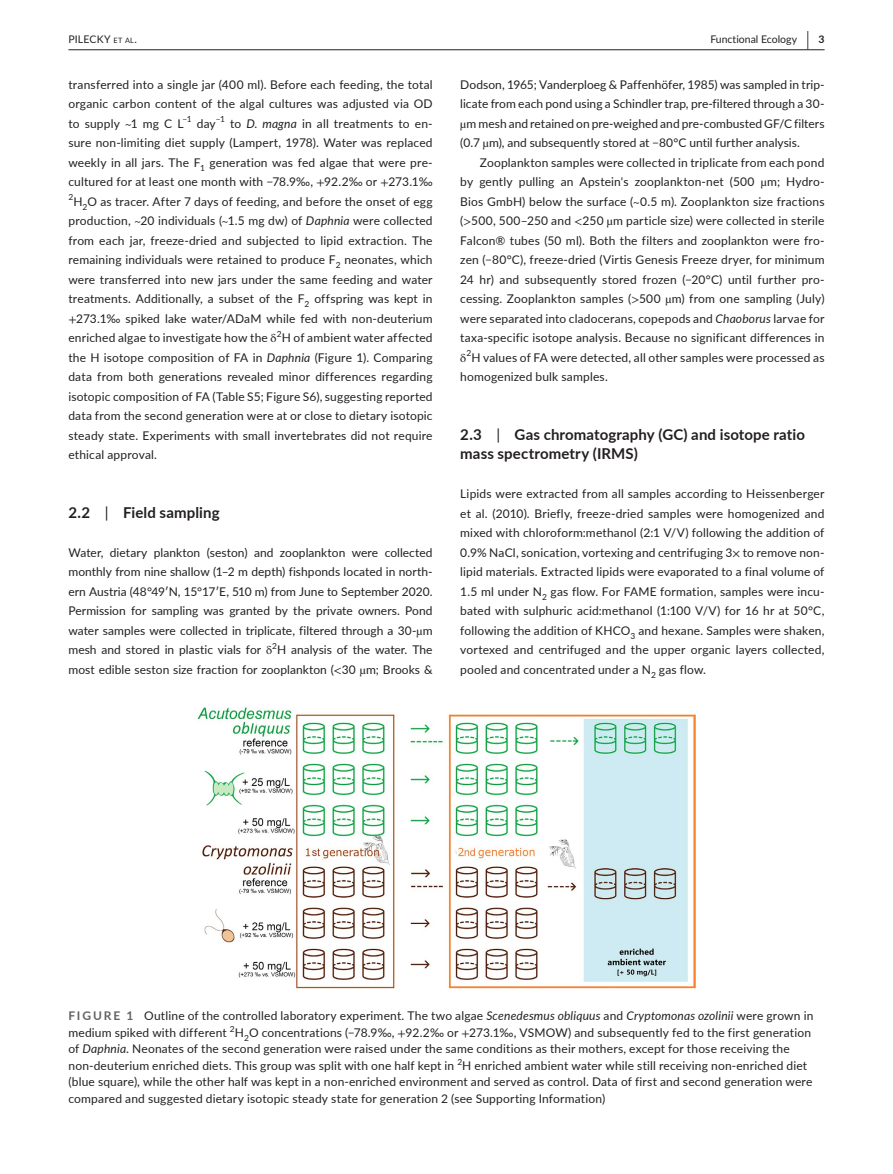
<style>
.page{position:relative;width:893px;height:1174px;background:#fff}
.page>*{position:absolute;margin:0;border:0;box-sizing:border-box;transform-origin:0 0}
.t1{font:700 15px/19.5px "Lato";letter-spacing:.01em;color:#231f20}
.t2{font:12px/19.5px "Lato";letter-spacing:.015em;color:#231f20;text-align:justify}
.t3{font:10.5px "Lato";color:#231f20}
.t4{font:10.5px "Lato";letter-spacing:.015em;color:#231f20}
.t5{font:8.4px "Lato";color:#231f20}
.s1{font-size:7.35px}
.s2{font-weight:700;font-size:19.5px}
.s3{font-weight:700}
.s4{font-family:"STIX"}
.s5{font-style:italic}
.s6{font-weight:400}
.s7{font-weight:700;color:#636366}
</style>
<div class="page">
<hr style="left:68px;top:49px;width:756px;height:1px;background:#231f20">
<img style="left:198px;top:707px;width:497px;height:281px">
<p class="t4" style="left:68px;top:31px;width:70px">PILECKY <span class="s1">et al</span>.</p>
<p class="t3" style="left:710px;top:31px;width:116px">Functional Ecology <span class="s2">|</span> <span class="s3">3</span></p>
<p class="t2" style="left:68px;top:74px;width:366px">transferred into a single jar (400 ml). Before each feeding, the total organic carbon content of the algal cultures was adjusted via OD to supply <span class="s4">~</span>1 mg C L<sup>−1</sup> day<sup>−1</sup> to <span class="s5">D. magna</span> in all treatments to en&shy;sure non-limiting diet supply (Lampert, 1978). Water was replaced weekly in all jars. The F<sub>1</sub> generation was fed algae that were pre&shy;cultured for at least one month with −78.9‰, <span class="s4">+</span>92.2‰ or <span class="s4">+</span>273.1‰ <sup>2</sup>H<sub>2</sub>O as tracer. After 7 days of feeding, and before the onset of egg production, <span class="s4">~</span>20 individuals (<span class="s4">~</span>1.5 mg dw) of <span class="s5">Daphnia</span> were collected from each jar, freeze-dried and subjected to lipid extraction. The remaining individuals were retained to produce F<sub>2</sub> neonates, which were transferred into new jars under the same feeding and water treatments. Additionally, a subset of the F<sub>2</sub> offspring was kept in <span class="s4">+</span>273.1‰ spiked lake water/ADaM while fed with non-deuterium enriched algae to investigate how the <span class="s4">δ</span><sup>2</sup>H of ambient water affected the H isotope composition of FA in <span class="s5">Daphnia</span> (Figure 1). Comparing data from both generations revealed minor differences regarding isotopic composition of FA (Table S5; Figure S6), suggesting reported data from the second generation were at or close to dietary isotopic steady state. Experiments with small invertebrates did not require ethical approval.</p>
<p class="t2" style="left:460px;top:74px;width:366px">Dodson, 1965; Vanderploeg &amp; Paffenhöfer, 1985) was sampled in trip&shy;licate from each pond using a Schindler trap, pre-filtered through a 30- <span class="s4">µ</span>m mesh and retained on pre-weighed and pre-combusted GF/C filters (0.7 <span class="s4">µ</span>m), and subsequently stored at −80°C until further analysis.</p>
<p class="t2" style="left:460px;top:152px;width:366px;text-indent:20px">Zooplankton samples were collected in triplicate from each pond by gently pulling an Apstein's zooplankton-net (500 <span class="s4">µ</span>m; Hydro-Bios GmbH) below the surface (<span class="s4">~</span>0.5 m). Zooplankton size fractions (<span class="s4">&gt;</span>500, 500–250 and <span class="s4">&lt;</span>250 <span class="s4">µ</span>m particle size) were collected in sterile Falcon® tubes (50 ml). Both the filters and zooplankton were fro&shy;zen (−80°C), freeze-dried (Virtis Genesis Freeze dryer, for minimum 24 hr) and subsequently stored frozen (−20°C) until further pro&shy;cessing. Zooplankton samples (<span class="s4">&gt;</span>500 <span class="s4">µ</span>m) from one sampling (July) were separated into cladocerans, copepods and <span class="s5">Chaoborus</span> larvae for taxa-specific isotope analysis. Because no significant differences in <span class="s4">δ</span><sup>2</sup>H values of FA were detected, all other samples were processed as homogenized bulk samples.</p>
<p class="t1" style="left:460px;top:424px;width:346px">2.3 <span class="s6">|</span> Gas chromatography (GC) and isotope ratio mass spectrometry (IRMS)</p>
<p class="t2" style="left:460px;top:483px;width:366px">Lipids were extracted from all samples according to Heissenberger et al. (2010). Briefly, freeze-dried samples were homogenized and mixed with chloroform:methanol (2:1 V/V) following the addition of 0.9% NaCl, sonication, vortexing and centrifuging 3<span class="s4">×</span> to remove non&shy;lipid materials. Extracted lipids were evaporated to a final volume of 1.5 ml under N<sub>2</sub> gas flow. For FAME formation, samples were incu&shy;bated with sulphuric acid:methanol (1:100 V/V) for 16 hr at 50°C, following the addition of KHCO<sub>3</sub> and hexane. Samples were shaken, vortexed and centrifuged and the upper organic layers collected, pooled and concentrated under a N<sub>2</sub> gas flow.</p>
<p class="t1" style="left:68px;top:502px;width:153px">2.2 <span class="s6">|</span> Field sampling</p>
<p class="t2" style="left:68px;top:542px;width:366px">Water, dietary plankton (seston) and zooplankton were collected monthly from nine shallow (1–2 m depth) fishponds located in north&shy;ern Austria (48°49′N, 15°17′E, 510 m) from June to September 2020.<br>Permission for sampling was granted by the private owners. Pond water samples were collected in triplicate, filtered through a 30-<span class="s4">µ</span>m mesh and stored in plastic vials for <span class="s4">δ</span> H analysis of the water. The</p>
<p class="t5" style="left:272px;top:640px;width:6px">2</p>
<p class="t2" style="left:68px;top:659px;width:366px">most edible seston size fraction for zooplankton (<span class="s4">&lt;</span>30 <span class="s4">µ</span>m; Brooks &amp;</p>
<p class="t2" style="left:68px;top:1007px;width:746px;line-height:16.5px;text-align:left"><span class="s7">FIGURE 1</span> Outline of the controlled laboratory experiment. The two algae <span class="s5">Scenedesmus obliquus</span> and <span class="s5">Cryptomonas ozolinii</span> were grown in medium spiked with different <sup>2</sup>H<sub>2</sub>O concentrations (−78.9‰, <span class="s4">+</span>92.2‰ or <span class="s4">+</span>273.1‰, VSMOW) and subsequently fed to the first generation of <span class="s5">Daphnia</span>. Neonates of the second generation were raised under the same conditions as their mothers, except for those receiving the non-deuterium enriched diets. This group was split with one half kept in <sup>2</sup>H enriched ambient water while still receiving non-enriched diet (blue square), while the other half was kept in a non-enriched environment and served as control. Data of first and second generation were compared and suggested dietary isotopic steady state for generation 2 (see Supporting Information)</p>
</div>
